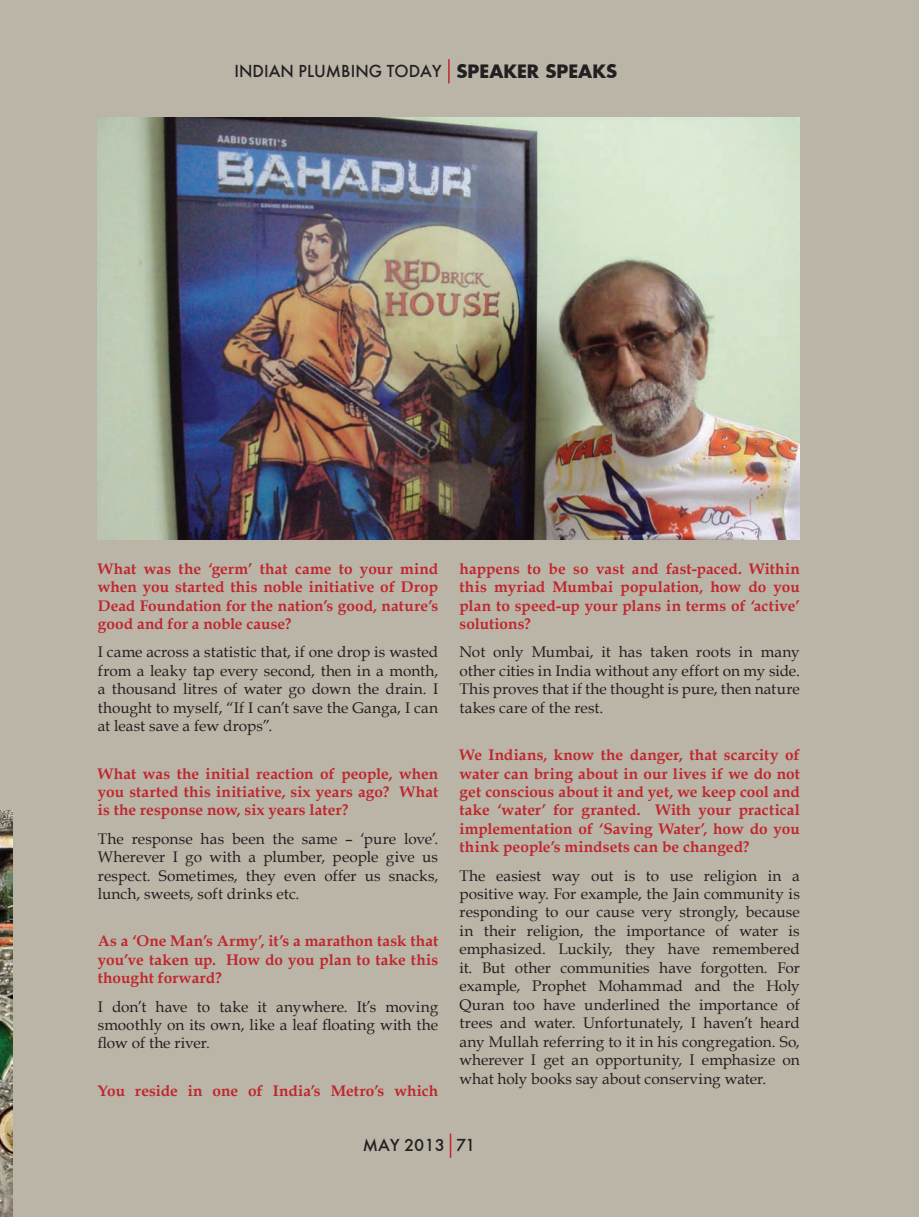
<style>
.page{position:relative;width:919px;height:1217px;background:#fff}
.page>*{position:absolute;margin:0;border:0;box-sizing:border-box;transform-origin:0 0}
.t1{font:500 18px "Futura";color:#231f20}
.t2{font:15.3px/18.5px "Book Antiqua";letter-spacing:.005em;color:#231f20;text-align:justify}
.t3{font:700 15.3px/18.5px "Book Antiqua";letter-spacing:.005em;color:#c0262d;text-align:justify}
.s1{font-weight:700}
</style>
<div class="page">
<div style="left:0;top:0;width:918px;height:1216px;background:#bbb5a8"></div>
<svg style="left:448px;top:59px;width:1px;height:24px"></svg>
<svg style="left:450px;top:1133px;width:1px;height:24px"></svg>
<img style="left:0;top:810px;width:13px;height:406px">
<img style="left:98px;top:117px;width:701px;height:422px">
<p class="t1" style="left:234px;top:60px;width:384px">INDIAN PLUMBING TODAY <span class="s1">SPEAKER SPEAKS</span></p>
<p class="t3" style="left:98px;top:559px;width:342px">What was the ‘germ’ that came to your mind when you started this noble initiative of Drop Dead Foundation for the nation’s good, nature’s good and for a noble cause?</p>
<p class="t2" style="left:98px;top:642px;width:342px">I came across a statistic that, if one drop is wasted from a leaky tap every second, then in a month, a thousand litres of water go down the drain. I thought to myself, “If I can’t save the Ganga, I can at least save a few drops”.</p>
<p class="t3" style="left:98px;top:763px;width:342px">What was the initial reaction of people, when you started this initiative, six years ago? What is the response now, six years later?</p>
<p class="t2" style="left:98px;top:828px;width:342px">The response has been the same – ‘pure love’.<br>Wherever I go with a plumber, people give us respect. Sometimes, they even offer us snacks, lunch, sweets, soft drinks etc.</p>
<p class="t3" style="left:98px;top:931px;width:342px">As a ‘One Man’s Army’, it’s a marathon task that you’ve taken up. How do you plan to take this thought forward?</p>
<p class="t2" style="left:98px;top:996px;width:342px">I don’t have to take it anywhere. It’s moving smoothly on its own, like a leaf floating with the flow of the river.</p>
<p class="t3" style="left:98px;top:1081px;width:342px">You reside in one of India’s Metro’s which</p>
<p class="t3" style="left:459px;top:559px;width:342px">happens to be so vast and fast-paced. Within this myriad Mumbai population, how do you plan to speed-up your plans in terms of ‘active’ solutions?</p>
<p class="t2" style="left:459px;top:642px;width:342px">Not only Mumbai, it has taken roots in many other cities in India without any effort on my side.<br>This proves that if the thought is pure, then nature takes care of the rest.</p>
<p class="t3" style="left:459px;top:745px;width:342px">We Indians, know the danger, that scarcity of water can bring about in our lives if we do not get conscious about it and yet, we keep cool and take ‘water’ for granted. With your practical implementation of ‘Saving Water’, how do you think people’s mindsets can be changed?</p>
<p class="t2" style="left:459px;top:865px;width:342px">The easiest way out is to use religion in a positive way. For example, the Jain community is responding to our cause very strongly, because in their religion, the importance of water is emphasized. Luckily, they have remembered it. But other communities have forgotten. For example, Prophet Mohammad and the Holy Quran too have underlined the importance of trees and water. Unfortunately, I haven’t heard any Mullah referring to it in his congregation. So, wherever I get an opportunity, I emphasize on what holy books say about conserving water.</p>
<p class="t1" style="left:363px;top:1134px;width:114px">MAY 2013 71</p>
</div>
